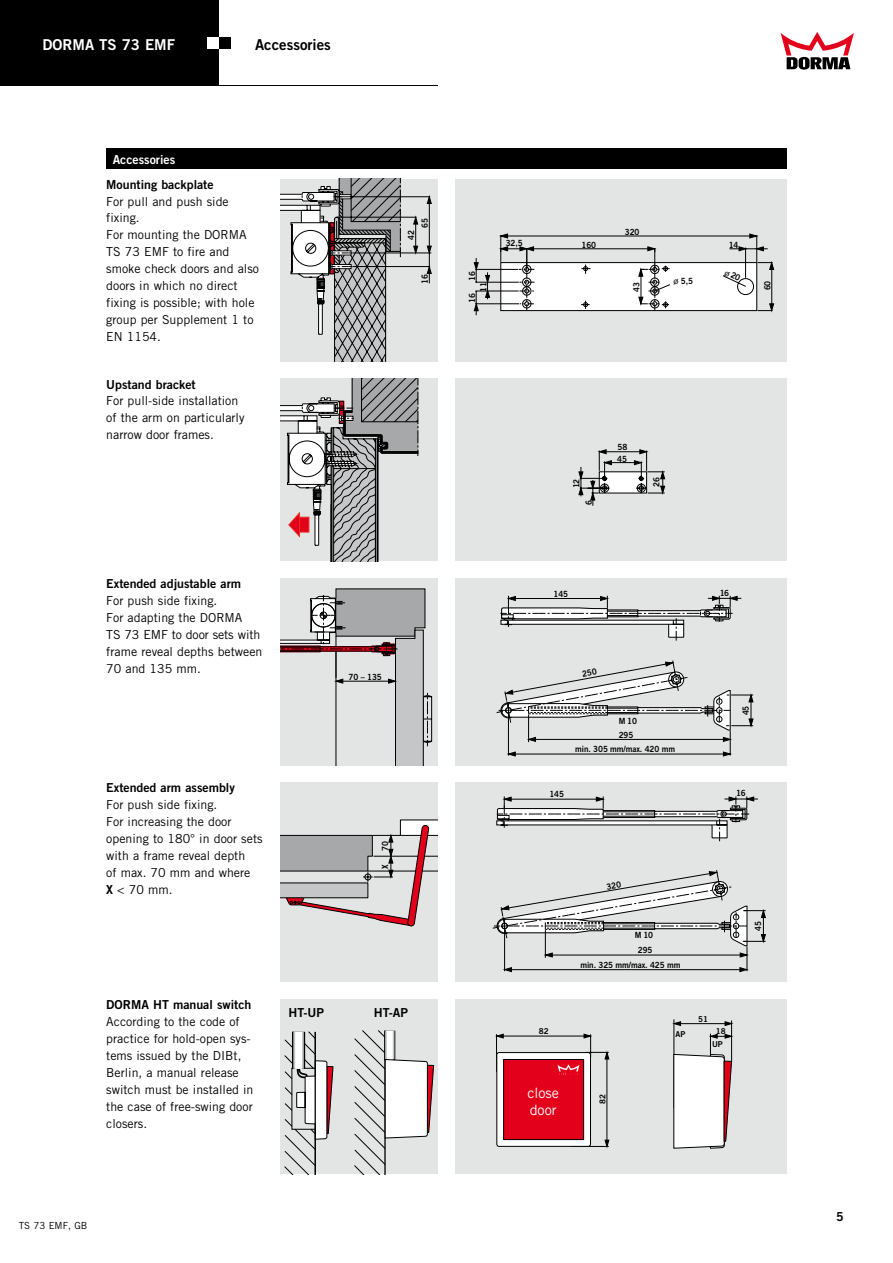
<style>
.page{position:relative;width:893px;height:1263px;background:#fff}
.page>*{position:absolute;margin:0;border:0;box-sizing:border-box;transform-origin:0 0}
.t1{font:15px "Trade Gothic Bold Two";color:#fff}
.t2{font:15px "Trade Gothic Bold Two";color:#000}
.t3{font:14.25px/17.1px "Trade Gothic";color:#fff}
.t4{font:12.3px/17px "Trade Gothic";color:#000}
.t5{font:12.3px "Trade Gothic Bold Two";color:#000}
.t6{font:12.3px "Trade Gothic Bold Two";color:#fff}
.t7{font:9.75px "Trade Gothic";color:#000}
.t8{font:8.55px "Trade Gothic Bold Two";letter-spacing:-.01em;color:#000;scale:.95 1}
.t9{font:8.1px "Trade Gothic Bold Two";color:#000}
.s1{font-family:"Trade Gothic Bold Two"}
.s2{font-family:"Trade Gothic"}
</style>
<div class="page">
<svg style="left:780px;top:32px;width:74px;height:38px"></svg>
<div style="left:0;top:0;width:219px;height:85px;background:#000"></div>
<div style="left:219px;top:37px;width:12px;height:11px;background:#000"></div>
<div style="left:207px;top:37px;width:12px;height:11px;background:#fff"></div>
<div style="left:106px;top:149px;width:681px;height:20px;background:#000"></div>
<div style="left:281px;top:179px;width:157px;height:182px;background:#e3e4e4"></div>
<svg style="left:281px;top:179px;width:151px;height:182px"></svg>
<div style="left:281px;top:378px;width:157px;height:183px;background:#e3e4e4"></div>
<svg style="left:281px;top:378px;width:138px;height:183px"></svg>
<div style="left:455px;top:179px;width:332px;height:182px;background:#e3e4e4"></div>
<hr style="left:475px;top:291px;width:44px;height:1px;background:#000">
<hr style="left:475px;top:304px;width:44px;height:1px;background:#000">
<hr style="left:475px;top:269px;width:43px;height:1px;background:#000">
<hr style="left:475px;top:282px;width:44px;height:1px;background:#000">
<svg style="left:486px;top:272px;width:4px;height:27px"></svg>
<svg style="left:474px;top:291px;width:4px;height:24px"></svg>
<svg style="left:474px;top:258px;width:4px;height:24px"></svg>
<div style="left:455px;top:378px;width:332px;height:183px;background:#e3e4e4"></div>
<svg style="left:579px;top:450px;width:86px;height:56px"></svg>
<div style="left:281px;top:999px;width:157px;height:175px;background:#e3e4e4"></div>
<svg style="left:284px;top:1030px;width:151px;height:144px"></svg>
<div style="left:455px;top:999px;width:332px;height:175px;background:#e3e4e4"></div>
<hr style="left:496px;top:1034px;width:1px;height:38px;background:#000">
<hr style="left:571px;top:1146px;width:38px;height:1px;background:#000">
<hr style="left:500px;top:1036px;width:87px;height:1px;background:#000">
<hr style="left:607px;top:1056px;width:1px;height:86px;background:#000">
<div style="left:497px;top:1052px;width:93px;height:94px;background:#fff;border-radius:2px"></div>
<div style="left:496px;top:1052px;width:95px;height:95px;border:1px solid #000;border-radius:2px"></div>
<div style="left:503px;top:1059px;width:81px;height:81px;background:#e2001a;border:1px solid #000"></div>
<hr style="left:677px;top:1023px;width:51px;height:1px;background:#000">
<hr style="left:674px;top:1020px;width:1px;height:87px;background:#000">
<hr style="left:710px;top:1034px;width:1px;height:71px;background:#000">
<hr style="left:731px;top:1021px;width:1px;height:41px;background:#000">
<svg style="left:673px;top:1053px;width:59px;height:96px;background:#e7dcdd"></svg>
<svg style="left:497px;top:1034px;width:6px;height:4px"></svg>
<svg style="left:725px;top:1022px;width:7px;height:3px"></svg>
<svg style="left:674px;top:1022px;width:7px;height:3px"></svg>
<svg style="left:557px;top:1034px;width:52px;height:42px"></svg>
<svg style="left:605px;top:1140px;width:4px;height:7px"></svg>
<svg style="left:711px;top:1034px;width:21px;height:4px"></svg>
<div style="left:281px;top:782px;width:157px;height:200px;background:#e3e4e4"></div>
<svg style="left:281px;top:819px;width:157px;height:108px"></svg>
<div style="left:455px;top:782px;width:332px;height:200px;background:#e3e4e4"></div>
<svg style="left:503px;top:796px;width:263px;height:175px"></svg>
<div style="left:281px;top:578px;width:157px;height:187px;background:#e3e4e4"></div>
<svg style="left:281px;top:588px;width:151px;height:177px"></svg>
<div style="left:455px;top:578px;width:332px;height:187px;background:#e3e4e4"></div>
<svg style="left:500px;top:234px;width:274px;height:77px"></svg>
<svg style="left:492px;top:797px;width:273px;height:150px"></svg>
<svg style="left:496px;top:595px;width:258px;height:161px"></svg>
<p class="t1" style="left:43px;top:35px;width:134px">DORMA TS 73 EMF</p>
<p class="t2" style="left:255px;top:35px;width:77px">Accessories</p>
<p class="t6" style="left:113px;top:152px;width:64px">Accessories</p>
<p class="t5" style="left:106px;top:177px;width:109px">Mounting backplate</p>
<p class="t4" style="left:106px;top:192px;width:154px">For pull and push side fixing.<br>For mounting the DORMA<br>TS 73 EMF to fire and smoke check doors and also doors in which no direct fixing is possible; with hole group per Supplement 1 to<br>EN 1154.</p>
<p class="t5" style="left:106px;top:376px;width:91px">Upstand bracket</p>
<p class="t4" style="left:106px;top:392px;width:140px">For pull-side installation of the arm on particularly narrow door frames.</p>
<p class="t8" style="left:420px;top:228px;width:12px;rotate:-90deg">65</p>
<p class="t8" style="left:406px;top:240px;width:12px;rotate:-90deg">42</p>
<p class="t8" style="left:420px;top:284px;width:12px;rotate:-90deg">16</p>
<p class="t5" style="left:106px;top:576px;width:136px">Extended adjustable arm</p>
<p class="t4" style="left:106px;top:592px;width:158px">For push side fixing.<br>For adapting the DORMA<br>TS 73 EMF to door sets with frame reveal depths between<br>70 and 135 mm.</p>
<p class="t5" style="left:106px;top:780px;width:130px">Extended arm assembly</p>
<p class="t4" style="left:106px;top:796px;width:158px">For push side fixing.<br>For increasing the door opening to 180° in door sets with a frame reveal depth<br>of max. 70 mm and where<br><span class="s1">X</span> &lt; 70 mm.</p>
<p class="t8" style="left:349px;top:671px;width:36px">70 – 135</p>
<p class="t8" style="left:380px;top:850px;width:12px;rotate:-90deg">70</p>
<p class="t8" style="left:380px;top:869px;width:6px;rotate:-90deg">X</p>
<p class="t5" style="left:106px;top:997px;width:147px">DORMA HT manual switch</p>
<p class="t4" style="left:106px;top:1013px;width:149px">According to the code of practice for hold-open sys&shy;tems issued by the DIBt,<br>Berlin, a manual release switch must be installed in the case of free-swing door closers.</p>
<p class="t5" style="left:289px;top:1004px;width:37px">HT-UP</p>
<p class="t5" style="left:374px;top:1004px;width:36px">HT-AP</p>
<p class="t7" style="left:19px;top:1220px;width:70px">TS 73 EMF, GB</p>
<p class="t8" style="left:467px;top:281px;width:12px;rotate:-90deg">16</p>
<p class="t8" style="left:478px;top:292px;width:12px;rotate:-90deg">11</p>
<p class="t8" style="left:467px;top:303px;width:12px;rotate:-90deg">16</p>
<p class="t8" style="left:625px;top:226px;width:17px">320</p>
<p class="t8" style="left:506px;top:238px;width:19px">32,5</p>
<p class="t8" style="left:581px;top:239px;width:17px">160</p>
<p class="t8" style="left:729px;top:239px;width:12px">14</p>
<p class="t8" style="left:673px;top:276px;width:22px"><span class="s2">ø</span> 5,5</p>
<p class="t8" style="left:631px;top:292px;width:12px;rotate:-90deg">43</p>
<p class="t8" style="left:762px;top:290px;width:12px;rotate:-90deg">60</p>
<p class="t8" style="left:617px;top:442px;width:12px">58</p>
<p class="t8" style="left:617px;top:453px;width:12px">45</p>
<p class="t8" style="left:571px;top:488px;width:12px;rotate:-90deg">12</p>
<p class="t8" style="left:651px;top:487px;width:12px;rotate:-90deg">26</p>
<p class="t8" style="left:583px;top:505px;width:7px;rotate:-90deg">6</p>
<p class="t8" style="left:553px;top:588px;width:17px">145</p>
<p class="t8" style="left:720px;top:587px;width:12px">16</p>
<p class="t8" style="left:619px;top:715px;width:21px">M 10</p>
<p class="t8" style="left:619px;top:729px;width:17px">295</p>
<p class="t8" style="left:575px;top:744px;width:107px">min. 305 mm/max. 420 mm</p>
<p class="t8" style="left:741px;top:715px;width:12px;rotate:-90deg">45</p>
<p class="t8" style="left:549px;top:789px;width:17px">145</p>
<p class="t8" style="left:736px;top:788px;width:12px">16</p>
<p class="t9" style="left:539px;top:1026px;width:11px">82</p>
<p class="t3" style="left:527px;top:1084px;width:33px">close door</p>
<p class="t8" style="left:635px;top:930px;width:21px">M 10</p>
<p class="t8" style="left:638px;top:945px;width:17px">295</p>
<p class="t8" style="left:580px;top:959px;width:107px">min. 325 mm/max. 425 mm</p>
<p class="t9" style="left:598px;top:1104px;width:11px;rotate:-90deg">82</p>
<p class="t9" style="left:676px;top:1029px;width:11px">AP</p>
<p class="t9" style="left:698px;top:1014px;width:11px">51</p>
<p class="t9" style="left:716px;top:1026px;width:11px">18</p>
<p class="t9" style="left:712px;top:1039px;width:12px">UP</p>
<p class="t8" style="left:753px;top:931px;width:12px;rotate:-90deg">45</p>
<p class="t5" style="left:836px;top:1209px;width:9px">5</p>
</div>
